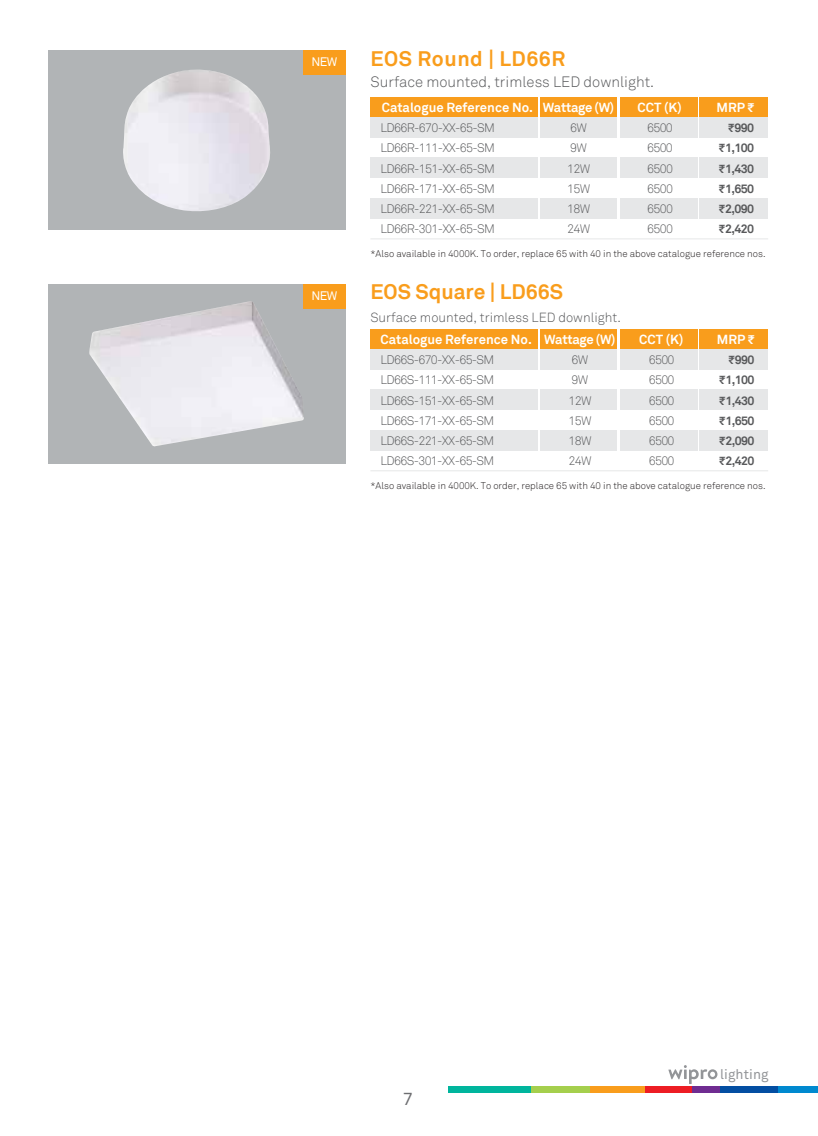
<style>
.page{position:relative;width:818px;height:1136px;background:#fff}
.page>*{position:absolute;margin:0;border:0;box-sizing:border-box;transform-origin:0 0}
.t1{font:700 21px "Akkurat";color:#f99d1c}
.t2{font:700 21px "Akkurat";letter-spacing:.025em;color:#f99d1c}
.t3{font:17.5px "Akkurat";color:#6d6e71}
.t4{font:300 14.88px "Akkurat";color:#58595b}
.t5{font:13.65px "Akkurat";letter-spacing:.01em;color:#939598}
.t6{font:700 13.12px "Akkurat";color:#fff}
.t7{font:300 13.12px "Akkurat";color:#58595b}
.t8{font:300 12.25px "Akkurat";letter-spacing:-.055em;color:#58595b}
.t9{font:700 12.25px "Akkurat";letter-spacing:-.055em;color:#58595b}
.t10{font:12.25px "Akkurat";letter-spacing:-.055em;color:#fff}
.t11{font:300 9.62px "Akkurat";color:#231f20}
.s1{font-family:"ITF Rupee";font-weight:400}
</style>
<div class="page">
<div style="left:370px;top:97px;width:167px;height:20px;background:#f99d1c"></div>
<div style="left:370px;top:117px;width:167px;height:21px;background:#e6e7e8"></div>
<div style="left:699px;top:97px;width:68px;height:20px;background:#f99d1c"></div>
<div style="left:699px;top:117px;width:68px;height:21px;background:#e6e7e8"></div>
<div style="left:619px;top:97px;width:78px;height:20px;background:#f99d1c"></div>
<div style="left:619px;top:117px;width:78px;height:21px;background:#e6e7e8"></div>
<div style="left:540px;top:97px;width:77px;height:20px;background:#f99d1c"></div>
<div style="left:540px;top:117px;width:77px;height:21px;background:#e6e7e8"></div>
<div style="left:370px;top:158px;width:167px;height:20px;background:#e6e7e8"></div>
<div style="left:699px;top:158px;width:68px;height:20px;background:#e6e7e8"></div>
<div style="left:619px;top:158px;width:78px;height:20px;background:#e6e7e8"></div>
<div style="left:540px;top:158px;width:77px;height:20px;background:#e6e7e8"></div>
<div style="left:370px;top:198px;width:167px;height:20px;background:#e6e7e8"></div>
<div style="left:699px;top:198px;width:68px;height:20px;background:#e6e7e8"></div>
<div style="left:619px;top:198px;width:78px;height:20px;background:#e6e7e8"></div>
<div style="left:540px;top:198px;width:77px;height:20px;background:#e6e7e8"></div>
<div style="left:48px;top:51px;width:297px;height:179px;background:#b1b4b6"></div>
<img style="left:123px;top:70px;width:147px;height:141px">
<div style="left:303px;top:51px;width:42px;height:24px;background:#f99d1c"></div>
<hr style="left:370px;top:238px;width:397px;height:1px;background:#e6e7e8">
<div style="left:48px;top:284px;width:297px;height:180px;background:#b1b4b6"></div>
<img style="left:89px;top:301px;width:216px;height:145px">
<div style="left:303px;top:284px;width:42px;height:24px;background:#f99d1c"></div>
<div style="left:370px;top:329px;width:167px;height:20px;background:#f99d1c"></div>
<div style="left:370px;top:349px;width:167px;height:21px;background:#e6e7e8"></div>
<div style="left:699px;top:329px;width:68px;height:20px;background:#f99d1c"></div>
<div style="left:699px;top:349px;width:68px;height:21px;background:#e6e7e8"></div>
<div style="left:619px;top:329px;width:78px;height:20px;background:#f99d1c"></div>
<div style="left:619px;top:349px;width:78px;height:21px;background:#e6e7e8"></div>
<div style="left:540px;top:329px;width:77px;height:20px;background:#f99d1c"></div>
<div style="left:540px;top:349px;width:77px;height:21px;background:#e6e7e8"></div>
<div style="left:370px;top:390px;width:167px;height:20px;background:#e6e7e8"></div>
<div style="left:699px;top:390px;width:68px;height:20px;background:#e6e7e8"></div>
<div style="left:619px;top:390px;width:78px;height:20px;background:#e6e7e8"></div>
<div style="left:540px;top:390px;width:77px;height:20px;background:#e6e7e8"></div>
<div style="left:370px;top:430px;width:167px;height:20px;background:#e6e7e8"></div>
<div style="left:699px;top:430px;width:68px;height:20px;background:#e6e7e8"></div>
<div style="left:619px;top:430px;width:78px;height:20px;background:#e6e7e8"></div>
<div style="left:540px;top:430px;width:77px;height:20px;background:#e6e7e8"></div>
<hr style="left:370px;top:470px;width:397px;height:1px;background:#e6e7e8">
<div style="left:760px;top:1085px;width:57px;height:7px;background:#0089cf"></div>
<div style="left:695px;top:1085px;width:82px;height:7px;background:#034ea2"></div>
<div style="left:637px;top:1085px;width:82px;height:7px;background:#6f2c91"></div>
<div style="left:609px;top:1085px;width:82px;height:7px;background:#ed1d24"></div>
<div style="left:562px;top:1085px;width:82px;height:7px;background:#f99d1c"></div>
<div style="left:507px;top:1085px;width:82px;height:7px;background:#a5cf4d"></div>
<div style="left:448px;top:1085px;width:82px;height:7px;background:#00b59d"></div>
<svg style="left:668px;top:1065px;width:49px;height:19px"></svg>
<p class="t10" style="left:311px;top:55px;width:27px">NEW</p>
<p class="t10" style="left:311px;top:288px;width:27px">NEW</p>
<h1 class="t2" style="left:370px;top:45px;width:196px">EOS Round | LD66R</h1>
<p class="t4" style="left:370px;top:73px;width:285px">Surface mounted, trimless LED downlight.</p>
<p class="t6" style="left:381px;top:99px;width:234px">Catalogue Reference No. Wattage (W)</p>
<p class="t6" style="left:637px;top:99px;width:46px">CCT (K)</p>
<p class="t6" style="left:716px;top:99px;width:39px">MRP <span class="s1">K</span></p>
<p class="t8" style="left:380px;top:121px;width:116px">LD66R-670-XX-65-SM</p>
<p class="t8" style="left:570px;top:121px;width:18px">6W</p>
<p class="t8" style="left:646px;top:121px;width:27px">6500</p>
<p class="t9" style="left:727px;top:120px;width:28px"><span class="s1">K</span>990</p>
<p class="t8" style="left:380px;top:141px;width:116px">LD66R-111-XX-65-SM</p>
<p class="t8" style="left:570px;top:141px;width:18px">9W</p>
<p class="t8" style="left:646px;top:141px;width:27px">6500</p>
<p class="t9" style="left:718px;top:140px;width:37px"><span class="s1">K</span>1,100</p>
<p class="t8" style="left:380px;top:161px;width:116px">LD66R-151-XX-65-SM</p>
<p class="t8" style="left:567px;top:161px;width:25px">12W</p>
<p class="t8" style="left:646px;top:161px;width:27px">6500</p>
<p class="t9" style="left:718px;top:161px;width:37px"><span class="s1">K</span>1,430</p>
<p class="t8" style="left:380px;top:181px;width:116px">LD66R-171-XX-65-SM</p>
<p class="t8" style="left:567px;top:181px;width:25px">15W</p>
<p class="t8" style="left:646px;top:181px;width:27px">6500</p>
<p class="t9" style="left:718px;top:181px;width:37px"><span class="s1">K</span>1,650</p>
<p class="t8" style="left:380px;top:202px;width:116px">LD66R-221-XX-65-SM</p>
<p class="t8" style="left:567px;top:202px;width:25px">18W</p>
<p class="t8" style="left:646px;top:202px;width:27px">6500</p>
<p class="t9" style="left:718px;top:201px;width:37px"><span class="s1">K</span>2,090</p>
<p class="t8" style="left:380px;top:222px;width:116px">LD66R-301-XX-65-SM</p>
<p class="t8" style="left:567px;top:222px;width:25px">24W</p>
<p class="t8" style="left:646px;top:222px;width:27px">6500</p>
<p class="t9" style="left:718px;top:221px;width:37px"><span class="s1">K</span>2,420</p>
<p class="t11" style="left:370px;top:248px;width:396px">*Also available in 4000K. To order, replace 65 with 40 in the above catalogue reference nos.</p>
<h1 class="t1" style="left:370px;top:278px;width:194px">EOS Square | LD66S</h1>
<p class="t7" style="left:370px;top:309px;width:252px">Surface mounted, trimless LED downlight.</p>
<p class="t6" style="left:380px;top:331px;width:236px">Catalogue Reference No. Wattage (W)</p>
<p class="t6" style="left:639px;top:331px;width:46px">CCT (K)</p>
<p class="t6" style="left:716px;top:331px;width:39px">MRP <span class="s1">K</span></p>
<p class="t8" style="left:380px;top:353px;width:115px">LD66S-670-XX-65-SM</p>
<p class="t8" style="left:571px;top:353px;width:18px">6W</p>
<p class="t8" style="left:648px;top:353px;width:27px">6500</p>
<p class="t9" style="left:728px;top:352px;width:28px"><span class="s1">K</span>990</p>
<p class="t8" style="left:380px;top:373px;width:115px">LD66S-111-XX-65-SM</p>
<p class="t8" style="left:571px;top:373px;width:18px">9W</p>
<p class="t8" style="left:648px;top:373px;width:27px">6500</p>
<p class="t9" style="left:719px;top:372px;width:37px"><span class="s1">K</span>1,100</p>
<p class="t8" style="left:380px;top:393px;width:115px">LD66S-151-XX-65-SM</p>
<p class="t8" style="left:568px;top:393px;width:25px">12W</p>
<p class="t8" style="left:648px;top:393px;width:27px">6500</p>
<p class="t9" style="left:719px;top:393px;width:37px"><span class="s1">K</span>1,430</p>
<p class="t8" style="left:380px;top:413px;width:115px">LD66S-171-XX-65-SM</p>
<p class="t8" style="left:568px;top:413px;width:25px">15W</p>
<p class="t8" style="left:648px;top:413px;width:27px">6500</p>
<p class="t9" style="left:719px;top:413px;width:37px"><span class="s1">K</span>1,650</p>
<p class="t8" style="left:380px;top:433px;width:115px">LD66S-221-XX-65-SM</p>
<p class="t8" style="left:568px;top:433px;width:25px">18W</p>
<p class="t8" style="left:648px;top:433px;width:27px">6500</p>
<p class="t9" style="left:719px;top:433px;width:37px"><span class="s1">K</span>2,090</p>
<p class="t8" style="left:380px;top:454px;width:115px">LD66S-301-XX-65-SM</p>
<p class="t8" style="left:568px;top:454px;width:25px">24W</p>
<p class="t8" style="left:648px;top:454px;width:27px">6500</p>
<p class="t9" style="left:719px;top:453px;width:37px"><span class="s1">K</span>2,420</p>
<p class="t11" style="left:370px;top:480px;width:396px">*Also available in 4000K. To order, replace 65 with 40 in the above catalogue reference nos.</p>
<h2 class="t3" style="left:403px;top:1089px;width:11px">7</h2>
<p class="t5" style="left:719px;top:1066px;width:50px">lighting</p>
</div>
